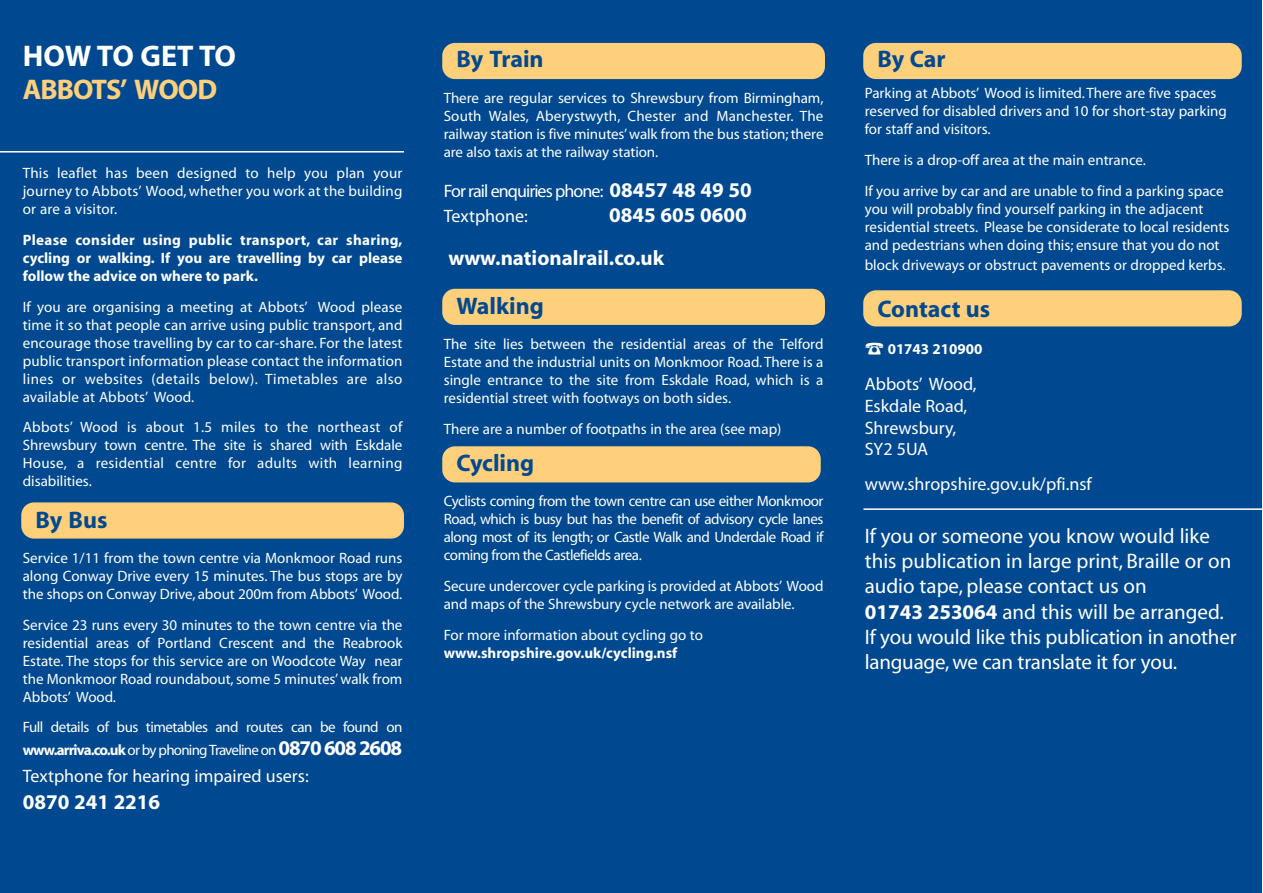
<style>
.page{position:relative;width:1263px;height:893px;background:#fff}
.page>*{position:absolute;margin:0;border:0;box-sizing:border-box;transform-origin:0 0}
.t1{font:700 30px "Myriad";letter-spacing:-.005em;color:#fff}
.t2{font:700 28.5px "Myriad";letter-spacing:-.035em;color:#ffd07b}
.t3{font:700 24px "Myriad";color:#004990}
.t4{font:21px/25.2px "Myriad";color:#fff}
.t5{font:700 21px/43.2px "Myriad";color:#fff}
.t6{font:18px/21.6px "Myriad";color:#fff}
.t7{font:18px/25.2px "Myriad";letter-spacing:-.05em;color:#fff}
.t8{font:15px/18px "Myriad";color:#fff;text-align:justify}
.t9{font:700 15px/18px "Myriad";color:#fff;text-align:justify}
.t10{font:15px/22.2px "Myriad";letter-spacing:-.03em;color:#fff}
.s1{font-weight:700}
.s2{font-weight:700;font-size:21px}
</style>
<div class="page">
<div style="left:0;top:0;width:1262px;height:893px;background:#004990"></div>
<div style="left:442px;top:289px;width:383px;height:36px;background:#ffd07b;border-radius:13px"></div>
<div style="left:442px;top:43px;width:383px;height:36px;background:#ffd07b;border-radius:13px"></div>
<div style="left:442px;top:446px;width:379px;height:36px;background:#ffd07b;border-radius:13px"></div>
<div style="left:863px;top:290px;width:379px;height:36px;background:#ffd07b;border-radius:13px"></div>
<div style="left:863px;top:43px;width:379px;height:36px;background:#ffd07b;border-radius:13px"></div>
<hr style="left:0;top:151px;width:404px;height:2px;background:#fff">
<div style="left:21px;top:502px;width:383px;height:37px;background:#ffd07b;border-radius:13px"></div>
<hr style="left:863px;top:508px;width:399px;height:2px;background:#fff">
<h1 class="t1" style="left:23px;top:44px;width:215px">HOW TO GET TO</h1>
<h2 class="t2" style="left:23px;top:78px;width:196px">ABBOTS’ WOOD</h2>
<p class="t8" style="left:23px;top:165px;width:381px">This leaflet has been designed to help you plan your journey to Abbots’ Wood, whether you work at the building or are a visitor.</p>
<p class="t9" style="left:23px;top:232px;width:381px">Please consider using public transport, car sharing, cycling or walking. If you are travelling by car please follow the advice on where to park.</p>
<p class="t8" style="left:23px;top:299px;width:381px">If you are organising a meeting at Abbots’ Wood please time it so that people can arrive using public transport, and encourage those travelling by car to car-share. For the latest public transport information please contact the information lines or websites (details below). Timetables are also available at Abbots’ Wood.</p>
<p class="t8" style="left:23px;top:420px;width:381px">Abbots’ Wood is about 1.5 miles to the northeast of Shrewsbury town centre. The site is shared with Eskdale House, a residential centre for adults with learning disabilities.</p>
<h3 class="t3" style="left:36px;top:511px;width:74px">By Bus</h3>
<p class="t8" style="left:23px;top:550px;width:381px">Service 1/11 from the town centre via Monkmoor Road runs along Conway Drive every 15 minutes. The bus stops are by the shops on Conway Drive, about 200m from Abbots’ Wood.</p>
<p class="t8" style="left:23px;top:617px;width:381px">Service 23 runs every 30 minutes to the town centre via the residential areas of Portland Crescent and the Reabrook Estate. The stops for this service are on Woodcote Way near the Monkmoor Road roundabout, some 5 minutes’ walk from Abbots’ Wood.</p>
<p class="t10" style="left:23px;top:717px;width:381px">Full details of bus timetables and routes can be found on <span class="s1">www.arriva.co.uk</span> or by phoning Traveline on <span class="s2">0870 608 2608</span></p>
<p class="t6" style="left:23px;top:767px;width:287px">Textphone for hearing impaired users:</p>
<h3 class="t5" style="left:23px;top:782px;width:139px">0870 241 2216</h3>
<h3 class="t3" style="left:456px;top:50px;width:89px">By Train</h3>
<p class="t8" style="left:444px;top:90px;width:381px">There are regular services to Shrewsbury from Birmingham, South Wales, Aberystwyth, Chester and Manchester. The railway station is five minutes’ walk from the bus station; there are also taxis at the railway station.</p>
<p class="t7" style="left:444px;top:180px;width:309px">For rail enquiries phone: <span class="s2">08457 48 49 50<br></span>Textphone:</p>
<h3 class="t5" style="left:448px;top:195px;width:300px;text-indent:161px">0845 605 0600 www.nationalrail.co.uk</h3>
<h3 class="t3" style="left:456px;top:297px;width:89px">Walking</h3>
<p class="t8" style="left:444px;top:336px;width:381px">The site lies between the residential areas of the Telford Estate and the industrial units on Monkmoor Road. There is a single entrance to the site from Eskdale Road, which is a residential street with footways on both sides.</p>
<p class="t8" style="left:444px;top:421px;width:339px">There are a number of footpaths in the area (see map)</p>
<h3 class="t3" style="left:456px;top:454px;width:79px">Cycling</h3>
<p class="t8" style="left:444px;top:493px;width:381px">Cyclists coming from the town centre can use either Monkmoor Road, which is busy but has the benefit of advisory cycle lanes along most of its length; or Castle Walk and Underdale Road if coming from the Castlefields area.</p>
<p class="t8" style="left:444px;top:578px;width:381px">Secure undercover cycle parking is provided at Abbots’ Wood and maps of the Shrewsbury cycle network are available.</p>
<p class="t8" style="left:444px;top:627px;width:261px">For more information about cycling go to</p>
<p class="t9" style="left:444px;top:645px;width:235px">www.shropshire.gov.uk/cycling.nsf</p>
<h3 class="t3" style="left:877px;top:50px;width:70px">By Car</h3>
<p class="t8" style="left:865px;top:86px;width:364px;text-align:left">Parking at Abbots’ Wood is limited. There are five spaces reserved for disabled drivers and 10 for short-stay parking for staff and visitors.</p>
<p class="t8" style="left:865px;top:146px;width:360px;line-height:30.8px">There is a drop-off area at the main entrance.<br>If you arrive by car and are unable to find a parking space</p>
<p class="t8" style="left:865px;top:201px;width:366px;text-align:left">you will probably find yourself parking in the adjacent residential streets. Please be considerate to local residents and pedestrians when doing this; ensure that you do not</p>
<p class="t8" style="left:865px;top:257px;width:362px">block driveways or obstruct pavements or dropped kerbs.</p>
<h3 class="t3" style="left:877px;top:300px;width:114px">Contact us</h3>
<p class="t9" style="left:865px;top:342px;width:119px">☎ 01743 210900</p>
<p class="t6" style="left:865px;top:375px;width:113px">Abbots’ Wood,<br>Eskdale Road,<br>Shrewsbury,<br>SY2 5UA</p>
<p class="t6" style="left:865px;top:474px;width:229px">www.shropshire.gov.uk/pfi.nsf</p>
<h3 class="t4" style="left:865px;top:525px;width:373px">If you or someone you know would like this publication in large print, Braille or on audio tape, please contact us on<br><span class="s1">01743 253064</span> and this will be arranged.<br>If you would like this publication in another language, we can translate it for you.</h3>
</div>
